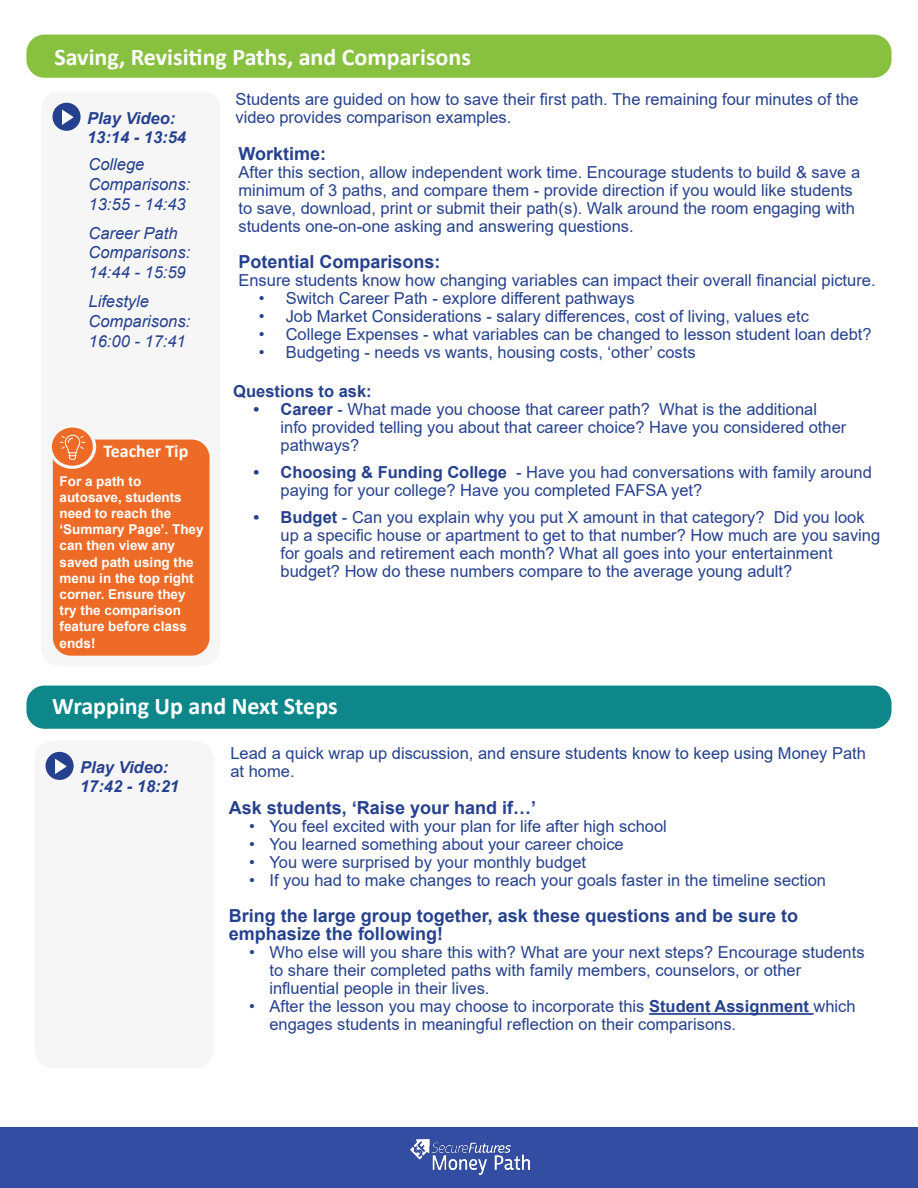
<style>
.page{position:relative;width:918px;height:1188px;background:#fff}
.page>*{position:absolute;margin:0;border:0;box-sizing:border-box;transform-origin:0 0}
.t1{font:700 24px "Calibri";color:#fff}
.t2{font:700 18px/18px "Arial";color:#26418d}
.t3{font:700 18px "Calibri";color:#fff}
.t4{font:16.5px/18px "Arial";color:#26418d}
.t5{font:italic 16.5px/19.8px "Arial";color:#25408f}
.t6{font:italic 700 16.5px/19.8px "Arial";color:#25408f}
.t7{font:700 16.5px "Arial";color:#26418d}
.t8{font:700 13.5px/16.2px "Arial";color:#fff}
.s1{font-weight:700}
</style>
<div class="page">
<div style="left:26px;top:35px;width:866px;height:43px;background:#88c140;border-radius:18px"></div>
<div style="left:26px;top:686px;width:866px;height:43px;background:#0e878b;border-radius:18px"></div>
<div style="left:41px;top:91px;width:179px;height:575px;background:#f6f6f6;border-radius:18px"></div>
<div style="left:53px;top:103px;width:28px;height:28px;background:#25408f;border-radius:50%"></div>
<svg style="left:62px;top:109px;width:12px;height:16px"></svg>
<div style="left:0;top:1128px;width:918px;height:60px;background:#324da1"></div>
<img style="left:411px;top:1140px;width:118px;height:34px">
<div style="left:53px;top:440px;width:157px;height:216px;background:#ed6b27;border-radius:18px"></div>
<svg style="left:49px;top:424px;width:47px;height:45px"></svg>
<div style="left:52px;top:428px;width:41px;height:38px;background:#ed6b27;border-radius:50%"></div>
<svg style="left:60px;top:435px;width:26px;height:25px"></svg>
<div style="left:35px;top:741px;width:179px;height:327px;background:#f6f6f6;border-radius:18px"></div>
<hr style="left:649px;top:1013px;width:165px;height:2px;background:#26418d">
<div style="left:46px;top:752px;width:28px;height:28px;background:#25408f;border-radius:50%"></div>
<svg style="left:55px;top:759px;width:12px;height:15px"></svg>
<h1 class="t1" style="left:54px;top:40px;width:418px">Saving, Revisiting Paths, and Comparisons</h1>
<p class="t4" style="left:235px;top:91px;width:625px">Students are guided on how to save their first path. The remaining four minutes of the</p>
<p class="t6" style="left:87px;top:108px;width:90px">Play Video:</p>
<p class="t4" style="left:235px;top:109px;width:278px">video provides comparison examples.</p>
<p class="t6" style="left:87px;top:128px;width:101px">13:14 - 13:54</p>
<p class="t5" style="left:89px;top:155px;width:103px">College<br>Comparisons:<br>13:55 - 14:43</p>
<p class="t5" style="left:89px;top:223px;width:103px">Career Path<br>Comparisons:<br>14:44 - 15:59</p>
<p class="t5" style="left:89px;top:292px;width:103px">Lifestyle<br>Comparisons:<br>16:00 - 17:41</p>
<p class="t3" style="left:103px;top:439px;width:87px">Teacher Tip</p>
<p class="t8" style="left:60px;top:473px;width:146px">For a path to autosave, students need to reach the ‘Summary Page’. They can then view any saved path using the menu in the top right corner. Ensure they try the comparison feature before class ends!</p>
<p class="t2" style="left:238px;top:145px;width:89px">Worktime:</p>
<p class="t4" style="left:238px;top:163px;width:623px">After this section, allow independent work time. Encourage students to build &amp; save a minimum of 3 paths, and compare them - provide direction if you would like students to save, download, print or submit their path(s). Walk around the room engaging with students one-on-one asking and answering questions.</p>
<p class="t2" style="left:238px;top:253px;width:204px">Potential Comparisons:</p>
<p class="t4" style="left:238px;top:271px;width:639px">Ensure students know how changing variables can impact their overall financial picture.</p>
<p class="t4" style="left:259px;top:289px;width:378px">• Switch Career Path - explore different pathways</p>
<p class="t4" style="left:259px;top:307px;width:552px">• Job Market Considerations - salary differences, cost of living, values etc</p>
<p class="t4" style="left:259px;top:325px;width:615px">• College Expenses - what variables can be changed to lesson student loan debt?</p>
<p class="t4" style="left:259px;top:343px;width:438px">• Budgeting - needs vs wants, housing costs, ‘other’ costs</p>
<p class="t7" style="left:233px;top:379px;width:140px">Questions to ask:</p>
<p class="t4" style="left:281px;top:400px;width:567px;text-indent:-27px"><span class="s1">• Career</span> - What made you choose that career path? What is the additional info provided telling you about that career choice? Have you considered other pathways?</p>
<p class="t4" style="left:281px;top:463px;width:593px;text-indent:-27px"><span class="s1">• Choosing &amp; Funding College</span> - Have you had conversations with family around paying for your college? Have you completed FAFSA yet?</p>
<p class="t4" style="left:281px;top:508px;width:601px;text-indent:-27px"><span class="s1">• Budget</span> - Can you explain why you put X amount in that category? Did you look up a specific house or apartment to get to that number? How much are you saving for goals and retirement each month? What all goes into your entertainment budget? How do these numbers compare to the average young adult?</p>
<h1 class="t1" style="left:52px;top:689px;width:287px">Wrapping Up and Next Steps</h1>
<p class="t6" style="left:80px;top:758px;width:101px">Play Video:<br>17:42 - 18:21</p>
<p class="t4" style="left:230px;top:744px;width:637px">Lead a quick wrap up discussion, and ensure students know to keep using Money Path at home.</p>
<p class="t2" style="left:229px;top:799px;width:309px">Ask students, ‘Raise your hand if…’</p>
<p class="t4" style="left:249px;top:817px;width:419px">• You feel excited with your plan for life after high school</p>
<p class="t4" style="left:249px;top:835px;width:376px">• You learned something about your career choice</p>
<p class="t4" style="left:249px;top:853px;width:338px">• You were surprised by your monthly budget</p>
<p class="t4" style="left:249px;top:871px;width:578px">• If you had to make changes to reach your goals faster in the timeline section</p>
<p class="t2" style="left:229px;top:907px;width:571px">Bring the large group together, ask these questions and be sure to emphasize the following!</p>
<p class="t4" style="left:269px;top:943px;width:597px;text-indent:-20px">• Who else will you share this with? What are your next steps? Encourage students to share their completed paths with family members, counselors, or other influential people in their lives.</p>
<p class="t4" style="left:269px;top:997px;width:588px;text-indent:-20px">• After the lesson you may choose to incorporate this <span class="s1">Student Assignment</span> which engages students in meaningful reflection on their comparisons.</p>
</div>
